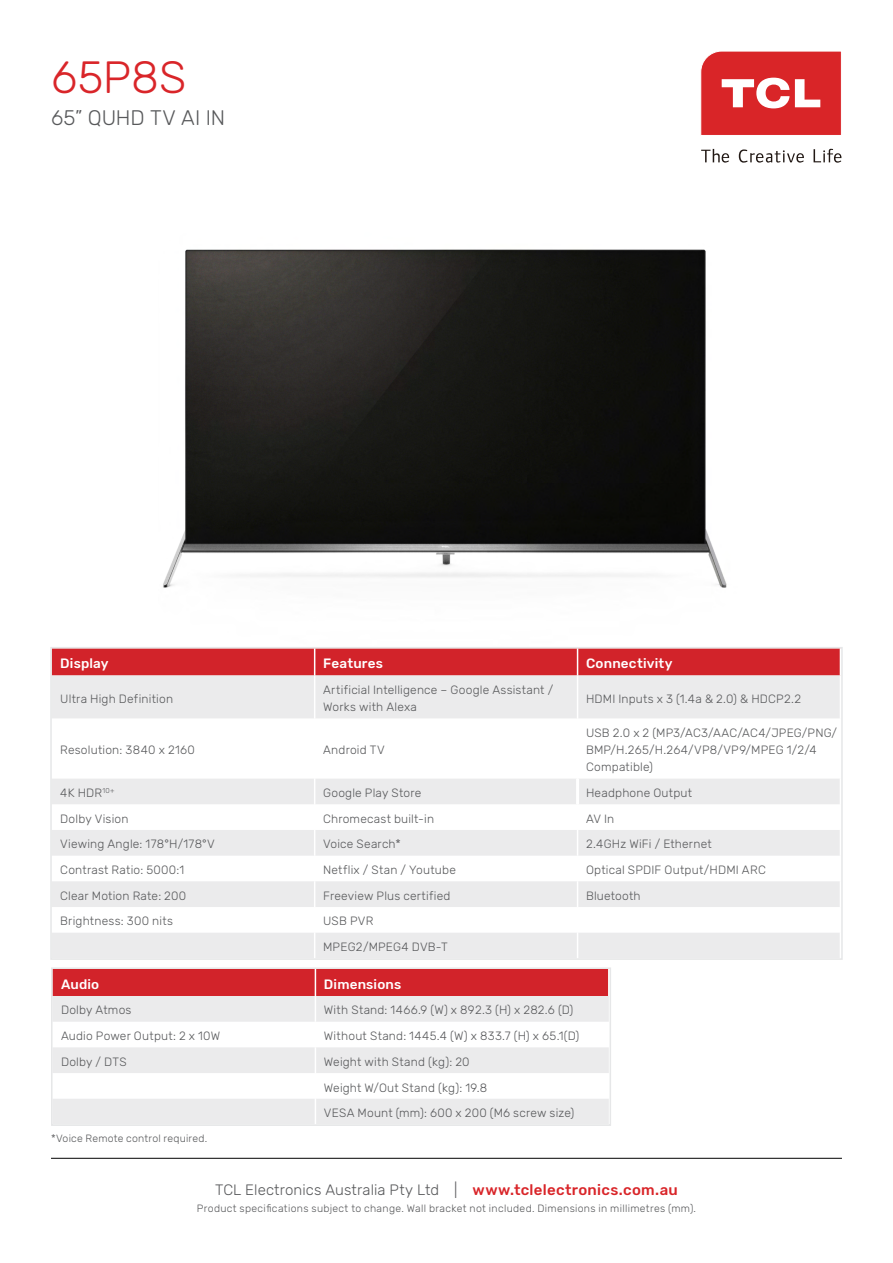
<style>
.page{position:relative;width:893px;height:1263px;background:#fff}
.page>*{position:absolute;margin:0;border:0;box-sizing:border-box;transform-origin:0 0}
.t1{font:300 45px "Rubik";color:#d92529}
.t2{font:300 21px "Rubik";letter-spacing:-.005em;color:#58595b}
.t3{font:300 15px "Rubik";letter-spacing:.005em;color:#58595b}
.t4{font:500 13.5px "Rubik";letter-spacing:.015em;color:#fff}
.t5{font:300 12px/17.2px "Rubik";letter-spacing:.015em;color:#58595b}
.t6{font:300 10.5px "Rubik";letter-spacing:.03em;color:#58595b}
.s1{font-weight:500;color:#d92529}
</style>
<div class="page">
<img style="left:163px;top:249px;width:564px;height:339px">
<svg style="left:53px;top:675px;width:787px;height:282px;fill:#ebebec"></svg>
<hr style="left:576px;top:779px;width:3px;height:25px;background:#fff">
<hr style="left:314px;top:675px;width:1px;height:43px;background:#fff">
<hr style="left:577px;top:675px;width:1px;height:43px;background:#fff">
<hr style="left:314px;top:718px;width:1px;height:61px;background:#fff">
<hr style="left:577px;top:718px;width:1px;height:61px;background:#fff">
<svg style="left:314px;top:779px;width:1px;height:178px"></svg>
<svg style="left:577px;top:804px;width:1px;height:153px"></svg>
<div style="left:53px;top:650px;width:787px;height:25px;background:#d2232a"></div>
<div style="left:50px;top:647px;width:793px;height:313px;border:2px solid #e6e7e8"></div>
<svg style="left:54px;top:970px;width:554px;height:153px"></svg>
<div style="left:51px;top:967px;width:560px;height:159px;border:2px solid #e6e7e8"></div>
<svg style="left:701px;top:51px;width:140px;height:84px;background:#de4346"></svg>
<svg style="left:739px;top:149px;width:65px;height:14px"></svg>
<svg style="left:813px;top:149px;width:28px;height:14px"></svg>
<svg style="left:701px;top:149px;width:28px;height:14px"></svg>
<hr style="left:51px;top:1158px;width:791px;height:1px;background:#000">
<h1 class="t1" style="left:51px;top:52px;width:137px">65P8S</h1>
<h2 class="t2" style="left:51px;top:106px;width:176px">65” QUHD TV AI IN</h2>
<p class="t4" style="left:60px;top:656px;width:50px">Display</p>
<p class="t4" style="left:323px;top:656px;width:61px">Features</p>
<p class="t4" style="left:586px;top:656px;width:88px">Connectivity</p>
<p class="t5" style="left:60px;top:690px;width:114px">Ultra High Definition</p>
<p class="t5" style="left:323px;top:681px;width:231px">Artificial Intelligence – Google Assistant /<br>Works with Alexa</p>
<p class="t5" style="left:586px;top:690px;width:216px">HDMI Inputs x 3 (1.4a &amp; 2.0) &amp; HDCP2.2</p>
<p class="t5" style="left:60px;top:742px;width:136px">Resolution: 3840 x 2160</p>
<p class="t5" style="left:323px;top:742px;width:63px">Android TV</p>
<p class="t5" style="left:586px;top:724px;width:253px">USB 2.0 x 2 (MP3/AC3/AAC/AC4/JPEG/PNG/<br>BMP/H.265/H.264/VP8/VP9/MPEG 1/2/4<br>Compatible)</p>
<p class="t5" style="left:60px;top:784px;width:56px">4K HDR<sup>10+</sup></p>
<p class="t5" style="left:323px;top:784px;width:100px">Google Play Store</p>
<p class="t5" style="left:586px;top:784px;width:108px">Headphone Output</p>
<p class="t5" style="left:60px;top:810px;width:70px">Dolby Vision</p>
<p class="t5" style="left:323px;top:810px;width:112px">Chromecast built-in</p>
<p class="t5" style="left:586px;top:810px;width:30px">AV In</p>
<p class="t5" style="left:60px;top:836px;width:156px">Viewing Angle: 178°H/178°V</p>
<p class="t5" style="left:323px;top:836px;width:79px">Voice Search*</p>
<p class="t5" style="left:586px;top:836px;width:127px">2.4GHz WiFi / Ethernet</p>
<p class="t5" style="left:60px;top:862px;width:125px">Contrast Ratio: 5000:1</p>
<p class="t5" style="left:323px;top:862px;width:134px">Netflix / Stan / Youtube</p>
<p class="t5" style="left:586px;top:862px;width:181px">Optical SPDIF Output/HDMI ARC</p>
<p class="t5" style="left:60px;top:887px;width:127px">Clear Motion Rate: 200</p>
<p class="t5" style="left:323px;top:887px;width:129px">Freeview Plus certified</p>
<p class="t5" style="left:586px;top:887px;width:56px">Bluetooth</p>
<p class="t5" style="left:60px;top:913px;width:114px">Brightness: 300 nits</p>
<p class="t5" style="left:323px;top:909px;width:126px;line-height:25.7px">USB PVR<br>MPEG2/MPEG4 DVB-T</p>
<p class="t4" style="left:61px;top:976px;width:40px">Audio</p>
<p class="t4" style="left:324px;top:976px;width:79px">Dimensions</p>
<p class="t5" style="left:61px;top:1002px;width:72px">Dolby Atmos</p>
<p class="t5" style="left:324px;top:1002px;width:251px">With Stand: 1466.9 (W) x 892.3 (H) x 282.6 (D)</p>
<p class="t5" style="left:61px;top:1028px;width:161px">Audio Power Output: 2 x 10W</p>
<p class="t5" style="left:324px;top:1028px;width:257px">Without Stand: 1445.4 (W) x 833.7 (H) x 65.1(D)</p>
<p class="t5" style="left:61px;top:1053px;width:67px">Dolby / DTS</p>
<p class="t5" style="left:324px;top:1049px;width:252px;line-height:25.7px">Weight with Stand (kg): 20<br>Weight W/Out Stand (kg): 19.8<br>VESA Mount (mm): 600 x 200 (M6 screw size)</p>
<p class="t6" style="left:51px;top:1132px;width:158px">*Voice Remote control required.</p>
<p class="t3" style="left:215px;top:1181px;width:464px">TCL Electronics Australia Pty Ltd | <span class="s1">www.tclelectronics.com.au</span></p>
<p class="t6" style="left:197px;top:1202px;width:501px">Product specifications subject to change. Wall bracket not included. Dimensions in millimetres (mm).</p>
</div>
